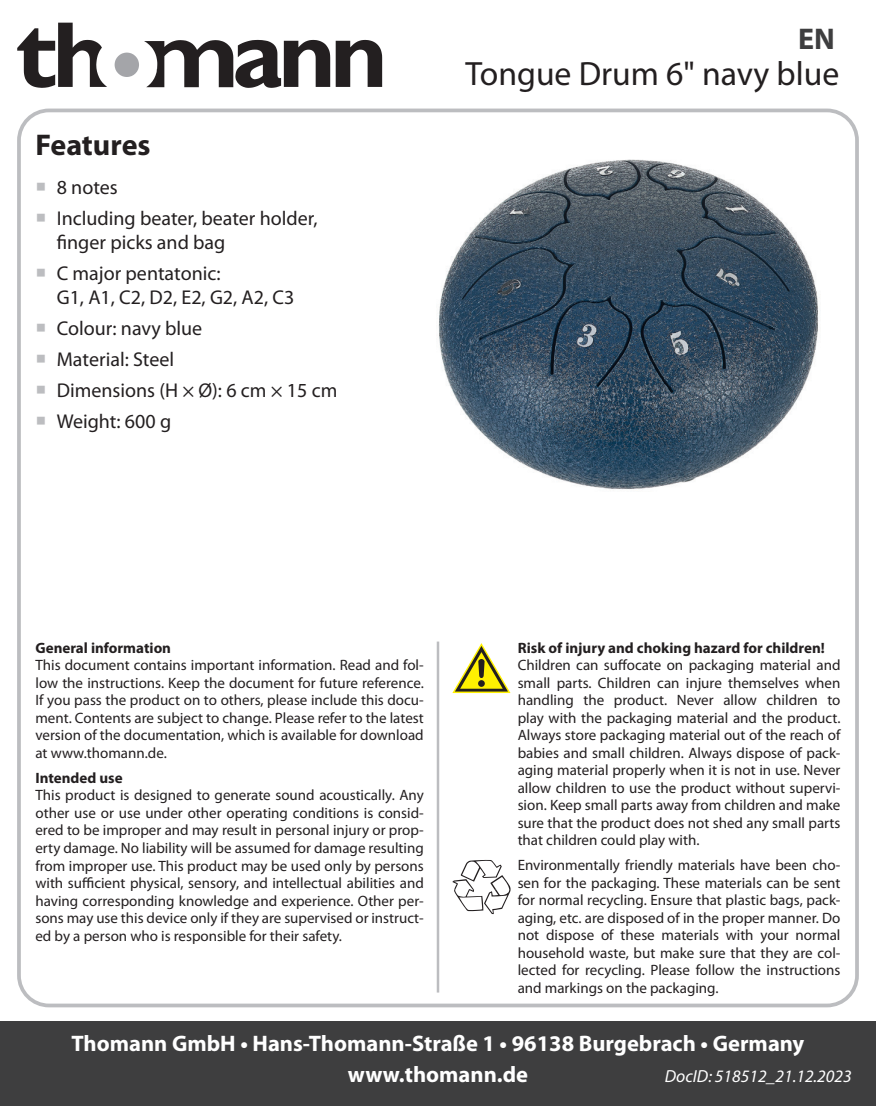
<style>
.page{position:relative;width:876px;height:1106px;background:#fff}
.page>*{position:absolute;margin:0;border:0;box-sizing:border-box;transform-origin:0 0}
.t1{font:33.75px "Myriad Pro";color:#231f20}
.Subhead_de{font:700 30px "Myriad Pro";color:#231f20}
.LK{font:700 30px "Myriad Pro";color:#3e3e3f}
.t2{font:700 22.5px/31.2px "Myriad Pro";color:#fff;text-align:center}
.t3{font:20px/24px "Myriad Pro";color:#231f20}
.t4{font:italic 17.5px "Myriad Pro";color:#fff}
.Sicherheitshinweis_de{font:15px/17.5px "Myriad Pro";color:#231f20;text-align:justify}
.Sicherheitshinweis_de_Ueb{font:700 15px "Myriad Pro";color:#231f20}
</style>
<div class="page">
<div style="left:17px;top:109px;width:841px;height:898px;border:4px solid #bcbdc0;border-radius:30px"></div>
<div style="left:0;top:1020px;width:875px;height:86px;background:#3e3e3f"></div>
<svg style="left:17px;top:23px;width:90px;height:65px"></svg>
<svg style="left:114px;top:40px;width:268px;height:48px"></svg>
<img style="left:438px;top:159px;width:380px;height:330px">
<hr style="left:436px;top:641px;width:3px;height:351px;background:#bcbdc0">
<svg style="left:452px;top:643px;width:58px;height:50px"></svg>
<div style="left:478px;top:680px;width:6px;height:7px;background:#231f20;border-radius:50%"></div>
<svg style="left:452px;top:859px;width:58px;height:55px"></svg>
<p class="LK" style="left:797px;top:19px;width:38px">EN</p>
<p class="Subhead_de" style="left:35px;top:126px;width:116px">Features</p>
<p class="t3" style="left:57px;top:175px;width:63px">8 notes</p>
<p class="t3" style="left:57px;top:206px;width:262px">Including beater, beater holder, finger picks and bag</p>
<p class="t3" style="left:57px;top:261px;width:239px">C major pentatonic:<br>G1, A1, C2, D2, E2, G2, A2, C3</p>
<p class="t3" style="left:57px;top:316px;width:147px">Colour: navy blue</p>
<p class="t3" style="left:57px;top:347px;width:119px">Material: Steel</p>
<p class="t3" style="left:57px;top:378px;width:282px">Dimensions (H × Ø): 6 cm × 15 cm</p>
<p class="t3" style="left:57px;top:409px;width:116px">Weight: 600 g</p>
<h1 class="t1" style="left:465px;top:53px;width:375px">Tongue Drum 6" navy blue</h1>
<p class="Sicherheitshinweis_de_Ueb" style="left:35px;top:638px;width:137px">General information</p>
<p class="Sicherheitshinweis_de" style="left:35px;top:656px;width:390px">This document contains important information. Read and fol&shy;low the instructions. Keep the document for future reference.<br>If you pass the product on to others, please include this docu&shy;ment. Contents are subject to change. Please refer to the latest version of the documentation, which is available for download at www.thomann.de.</p>
<p class="Sicherheitshinweis_de_Ueb" style="left:35px;top:768px;width:89px">Intended use</p>
<p class="Sicherheitshinweis_de" style="left:35px;top:786px;width:390px">This product is designed to generate sound acoustically. Any other use or use under other operating conditions is consid&shy;ered to be improper and may result in personal injury or prop&shy;erty damage. No liability will be assumed for damage resulting from improper use. This product may be used only by persons with sufficient physical, sensory, and intellectual abilities and having corresponding knowledge and experience. Other per&shy;sons may use this device only if they are supervised or instruct&shy;ed by a person who is responsible for their safety.</p>
<p class="Sicherheitshinweis_de_Ueb" style="left:517px;top:638px;width:308px">Risk of injury and choking hazard for children!</p>
<p class="Sicherheitshinweis_de" style="left:517px;top:656px;width:324px">Children can suffocate on packaging material and small parts. Children can injure themselves when handling the product. Never allow children to play with the packaging material and the product.<br>Always store packaging material out of the reach of babies and small children. Always dispose of pack&shy;aging material properly when it is not in use. Never allow children to use the product without supervi&shy;sion. Keep small parts away from children and make sure that the product does not shed any small parts that children could play with.</p>
<p class="Sicherheitshinweis_de" style="left:517px;top:856px;width:324px">Environmentally friendly materials have been cho&shy;sen for the packaging. These materials can be sent for normal recycling. Ensure that plastic bags, pack&shy;aging, etc. are disposed of in the proper manner. Do not dispose of these materials with your normal household waste, but make sure that they are col&shy;lected for recycling. Please follow the instructions and markings on the packaging.</p>
<h3 class="t2" style="left:71px;top:1027px;width:734px">Thomann GmbH • Hans-Thomann-Straße 1 • 96138 Burgebrach • Germany www.thomann.de</h3>
<p class="t4" style="left:664px;top:1065px;width:188px">DocID: 518512_21.12.2023</p>
</div>
